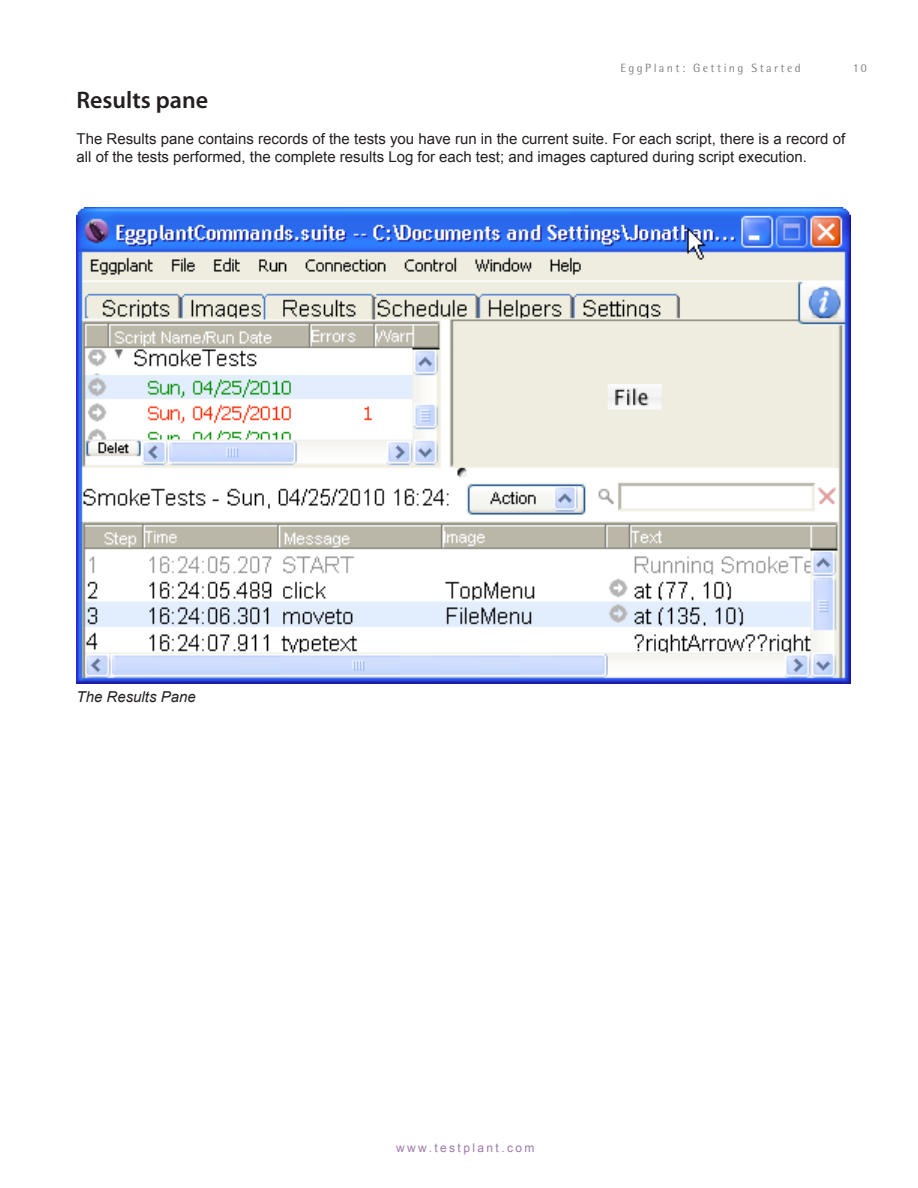
<style>
.page{position:relative;width:918px;height:1188px;background:#fff}
.page>*{position:absolute;margin:0;border:0;box-sizing:border-box;transform-origin:0 0}
.t1{font:600 24px "Myriad Pro";color:#231f20}
.t2{font:15px/18px "Arial";color:#231f20}
.t3{font:italic 15px "Arial";color:#231f20}
.t4{font:12px "Rotis Semi Sans";letter-spacing:.2em;color:#808285}
.t5{font:12px "Arial";letter-spacing:.2em;color:#9e7aa9}
</style>
<div class="page">
<img style="left:77px;top:207px;width:774px;height:477px">
<p class="t4" style="left:620px;top:61px;width:182px">EggPlant: Getting Started</p>
<p class="t4" style="left:853px;top:61px;width:15px">10</p>
<h1 class="t1" style="left:77px;top:85px;width:133px">Results pane</h1>
<p class="t2" style="left:77px;top:130px;width:770px">The Results pane contains records of the tests you have run in the current suite. For each script, there is a record of all of the tests performed, the complete results Log for each test; and images captured during script execution.</p>
<p class="t3" style="left:77px;top:687px;width:121px">The Results Pane</p>
<p class="t5" style="left:396px;top:1140px;width:140px">www.testplant.com</p>
</div>
